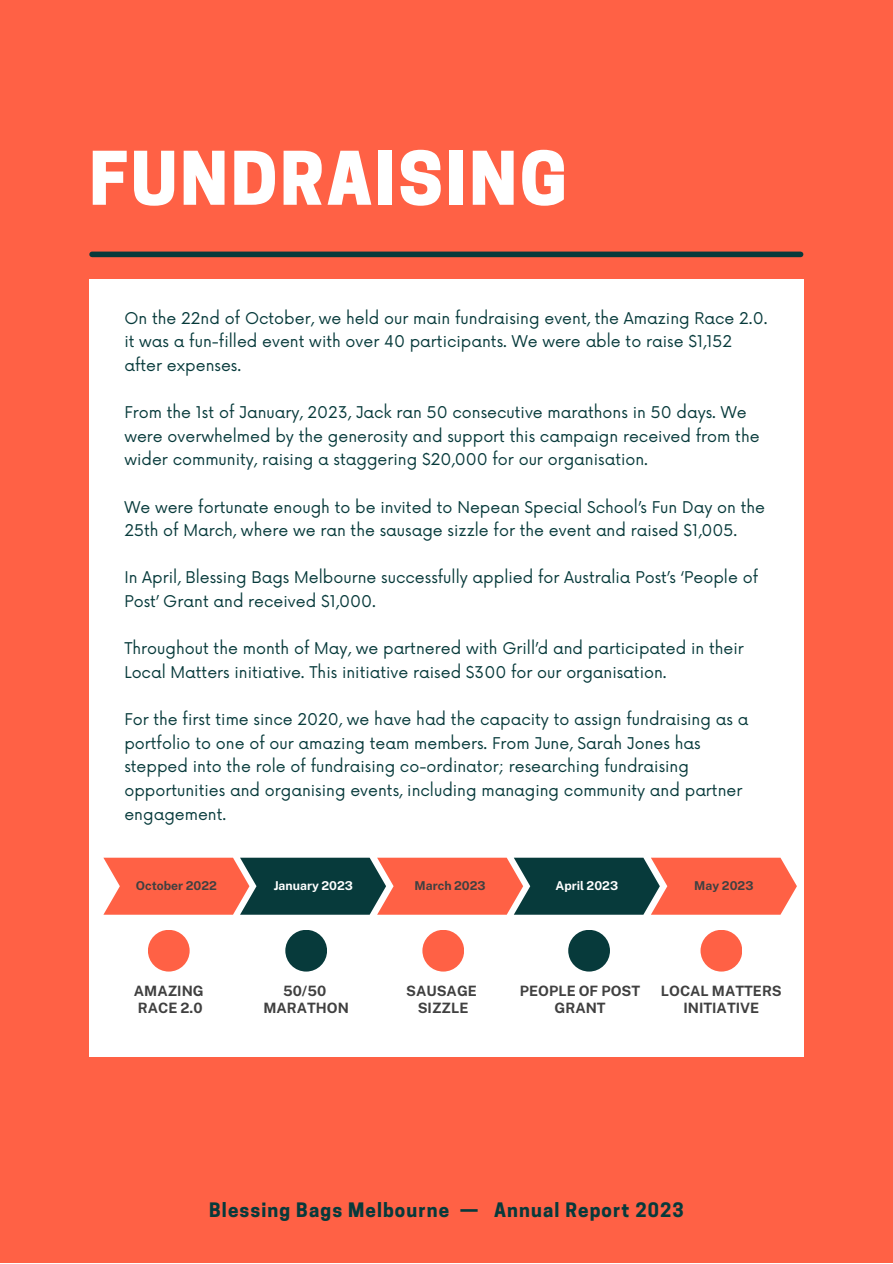
<style>
.page{position:relative;width:893px;height:1264px;background:#fff}
.page>*{position:absolute;margin:0;border:0;box-sizing:border-box;transform-origin:0 0}
.t1{font:800 69.3px "Cooper Hewitt";letter-spacing:.04em;color:#fff}
.t2{font:700 18.75px "Cooper Hewitt";letter-spacing:.06em;color:#073a3b}
.t3{font:15.75px/23.5px "Now";color:#073a3b}
.t4{font:700 14.25px/16.8px "Public Sans";color:#404040;text-align:center}
.t5{font:700 12.15px "Public Sans";color:#404040}
.t6{font:700 12.15px "Public Sans";color:#fff}
</style>
<div class="page">
<div style="left:0;top:0;width:892px;height:1262px;background:#ff6145"></div>
<div style="left:89px;top:279px;width:714px;height:777px;background:#fff"></div>
<div style="left:92px;top:251px;width:708px;height:6px;background:#073a3b"></div>
<svg style="left:103px;top:857px;width:693px;height:57px;background:#a35e4f"></svg>
<div style="left:422px;top:929px;width:42px;height:42px;background:#ff6145;border-radius:50%"></div>
<div style="left:568px;top:929px;width:42px;height:42px;background:#073a3b;border-radius:50%"></div>
<div style="left:285px;top:929px;width:42px;height:42px;background:#073a3b;border-radius:50%"></div>
<div style="left:148px;top:929px;width:42px;height:42px;background:#ff6145;border-radius:50%"></div>
<div style="left:700px;top:929px;width:42px;height:42px;background:#ff6145;border-radius:50%"></div>
<p class="t1" style="left:89px;top:153px;width:479px">FUNDRAISING</p>
<p class="t3" style="left:124px;top:307px;width:644px">On the 22nd of October, we held our main fundraising event, the Amazing Race 2.0. it was a fun-filled event with over 40 participants. We were able to raise $1,152 after expenses.</p>
<p class="t3" style="left:124px;top:401px;width:636px">From the 1st of January, 2023, Jack ran 50 consecutive marathons in 50 days. We were overwhelmed by the generosity and support this campaign received from the wider community, raising a staggering $20,000 for our organisation.</p>
<p class="t3" style="left:124px;top:496px;width:642px">We were fortunate enough to be invited to Nepean Special School’s Fun Day on the<br>25th of March, where we ran the sausage sizzle for the event and raised $1,005.</p>
<p class="t3" style="left:124px;top:566px;width:635px">In April, Blessing Bags Melbourne successfully applied for Australia Post’s ‘People of<br>Post’ Grant and received $1,000.</p>
<p class="t3" style="left:124px;top:637px;width:621px">Throughout the month of May, we partnered with Grill’d and participated in their<br>Local Matters initiative. This initiative raised $300 for our organisation.</p>
<p class="t3" style="left:124px;top:708px;width:625px">For the first time since 2020, we have had the capacity to assign fundraising as a portfolio to one of our amazing team members. From June, Sarah Jones has stepped into the role of fundraising co-ordinator; researching fundraising opportunities and organising events, including managing community and partner engagement.</p>
<p class="t5" style="left:136px;top:878px;width:82px">October 2022</p>
<p class="t6" style="left:274px;top:878px;width:81px">January 2023</p>
<p class="t5" style="left:414px;top:878px;width:73px">March 2023</p>
<p class="t6" style="left:555px;top:878px;width:64px">April 2023</p>
<p class="t5" style="left:694px;top:878px;width:61px">May 2023</p>
<p class="t4" style="left:134px;top:982px;width:71px">AMAZING</p>
<p class="t4" style="left:138px;top:999px;width:66px">RACE 2.0</p>
<p class="t4" style="left:283px;top:982px;width:45px">50/50</p>
<p class="t4" style="left:263px;top:999px;width:87px">MARATHON</p>
<p class="t4" style="left:406px;top:982px;width:72px">SAUSAGE</p>
<p class="t4" style="left:417px;top:999px;width:52px">SIZZLE</p>
<p class="t4" style="left:520px;top:982px;width:122px">PEOPLE OF POST<br>GRANT</p>
<p class="t4" style="left:661px;top:982px;width:122px">LOCAL MATTERS<br>INITIATIVE</p>
<p class="t2" style="left:209px;top:1202px;width:476px">Blessing Bags Melbourne — Annual Report 2023</p>
</div>
